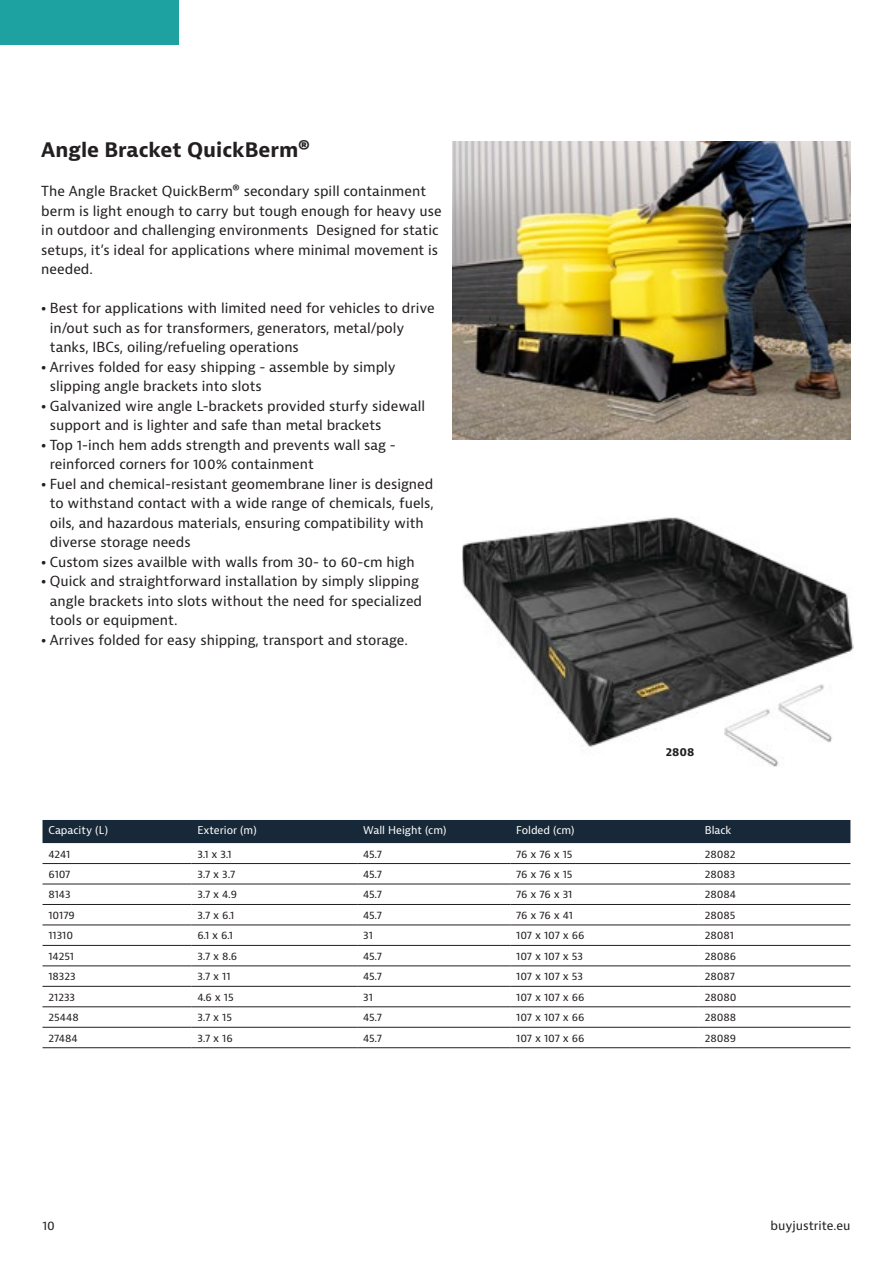
<style>
.page{position:relative;width:893px;height:1263px;background:#fff}
.page>*{position:absolute;margin:0;border:0;box-sizing:border-box;transform-origin:0 0}
.Small_Product_Titles{font:700 19.5px "Bernina Sans";color:#231f20}
.t1{font:13.5px/19.5px "Bernina Sans";color:#231f20}
.t2{font:12px "Bernina Sans";color:#231f20}
.Basic_Bold_centered{font:700 11.25px "Bernina Sans";color:#231f20}
.table_text{font:10.5px "Bernina Sans";letter-spacing:-.005em;color:#231f20}
.table_titles{font:10.5px "Bernina Sans";color:#fff}
.s1{font-weight:800}
</style>
<div class="page">
<img style="left:452px;top:142px;width:398px;height:297px">
<img style="left:462px;top:517px;width:391px;height:250px">
<div style="left:0;top:0;width:178px;height:44px;background:#1ea2a1"></div>
<div style="left:43px;top:820px;width:807px;height:23px;background:#172938"></div>
<hr style="left:43px;top:863px;width:148px;height:1px;background:#231f20">
<hr style="left:191px;top:863px;width:166px;height:1px;background:#231f20">
<hr style="left:357px;top:863px;width:153px;height:1px;background:#231f20">
<hr style="left:510px;top:863px;width:189px;height:1px;background:#231f20">
<hr style="left:699px;top:863px;width:151px;height:1px;background:#231f20">
<hr style="left:43px;top:884px;width:148px;height:1px;background:#231f20">
<hr style="left:191px;top:884px;width:166px;height:1px;background:#231f20">
<hr style="left:357px;top:884px;width:153px;height:1px;background:#231f20">
<hr style="left:510px;top:884px;width:189px;height:1px;background:#231f20">
<hr style="left:699px;top:884px;width:151px;height:1px;background:#231f20">
<hr style="left:43px;top:904px;width:148px;height:1px;background:#231f20">
<hr style="left:191px;top:904px;width:166px;height:1px;background:#231f20">
<hr style="left:357px;top:904px;width:153px;height:1px;background:#231f20">
<hr style="left:510px;top:904px;width:189px;height:1px;background:#231f20">
<hr style="left:699px;top:904px;width:151px;height:1px;background:#231f20">
<hr style="left:43px;top:924px;width:148px;height:1px;background:#231f20">
<hr style="left:191px;top:924px;width:166px;height:1px;background:#231f20">
<hr style="left:357px;top:924px;width:153px;height:1px;background:#231f20">
<hr style="left:510px;top:924px;width:189px;height:1px;background:#231f20">
<hr style="left:699px;top:924px;width:151px;height:1px;background:#231f20">
<hr style="left:43px;top:945px;width:148px;height:1px;background:#231f20">
<hr style="left:191px;top:945px;width:166px;height:1px;background:#231f20">
<hr style="left:357px;top:945px;width:153px;height:1px;background:#231f20">
<hr style="left:510px;top:945px;width:189px;height:1px;background:#231f20">
<hr style="left:699px;top:945px;width:151px;height:1px;background:#231f20">
<hr style="left:43px;top:965px;width:148px;height:1px;background:#231f20">
<hr style="left:191px;top:965px;width:166px;height:1px;background:#231f20">
<hr style="left:357px;top:965px;width:153px;height:1px;background:#231f20">
<hr style="left:510px;top:965px;width:189px;height:1px;background:#231f20">
<hr style="left:699px;top:965px;width:151px;height:1px;background:#231f20">
<hr style="left:43px;top:986px;width:148px;height:1px;background:#231f20">
<hr style="left:191px;top:986px;width:166px;height:1px;background:#231f20">
<hr style="left:357px;top:986px;width:153px;height:1px;background:#231f20">
<hr style="left:510px;top:986px;width:189px;height:1px;background:#231f20">
<hr style="left:699px;top:986px;width:151px;height:1px;background:#231f20">
<hr style="left:43px;top:1006px;width:148px;height:1px;background:#231f20">
<hr style="left:191px;top:1006px;width:166px;height:1px;background:#231f20">
<hr style="left:357px;top:1006px;width:153px;height:1px;background:#231f20">
<hr style="left:510px;top:1006px;width:189px;height:1px;background:#231f20">
<hr style="left:699px;top:1006px;width:151px;height:1px;background:#231f20">
<hr style="left:43px;top:1027px;width:148px;height:1px;background:#231f20">
<hr style="left:191px;top:1027px;width:166px;height:1px;background:#231f20">
<hr style="left:357px;top:1027px;width:153px;height:1px;background:#231f20">
<hr style="left:510px;top:1027px;width:189px;height:1px;background:#231f20">
<hr style="left:699px;top:1027px;width:151px;height:1px;background:#231f20">
<hr style="left:43px;top:1047px;width:148px;height:1px;background:#231f20">
<hr style="left:191px;top:1047px;width:166px;height:1px;background:#231f20">
<hr style="left:357px;top:1047px;width:153px;height:1px;background:#231f20">
<hr style="left:510px;top:1047px;width:189px;height:1px;background:#231f20">
<hr style="left:699px;top:1047px;width:151px;height:1px;background:#231f20">
<p class="Small_Product_Titles" style="left:41px;top:138px;width:270px">Angle Bracket QuickBerm®</p>
<p class="t1" style="left:41px;top:182px;width:402px">The Angle Bracket QuickBerm® secondary spill containment berm is light enough to carry but tough enough for heavy use in outdoor and challenging environments Designed for static setups, it’s ideal for applications where minimal movement is needed.</p>
<p class="t1" style="left:50px;top:299px;width:387px;text-indent:-9px"><span class="s1">•</span> Best for applications with limited need for vehicles to drive in/out such as for transformers, generators, metal/poly tanks, IBCs, oiling/refueling operations</p>
<p class="t1" style="left:50px;top:357px;width:348px;text-indent:-9px"><span class="s1">•</span> Arrives folded for easy shipping - assemble by simply slipping angle brackets into slots</p>
<p class="t1" style="left:50px;top:396px;width:377px;text-indent:-9px"><span class="s1">•</span> Galvanized wire angle L-brackets provided sturfy sidewall support and is lighter and safe than metal brackets</p>
<p class="t1" style="left:50px;top:435px;width:348px;text-indent:-9px"><span class="s1">•</span> Top 1-inch hem adds strength and prevents wall sag - reinforced corners for 100% containment</p>
<p class="t1" style="left:50px;top:474px;width:385px;text-indent:-9px"><span class="s1">•</span> Fuel and chemical-resistant geomembrane liner is designed to withstand contact with a wide range of chemicals, fuels, oils, and hazardous materials, ensuring compatibility with diverse storage needs</p>
<p class="t1" style="left:41px;top:552px;width:375px"><span class="s1">•</span> Custom sizes availble with walls from 30- to 60-cm high</p>
<p class="t1" style="left:50px;top:572px;width:374px;text-indent:-9px"><span class="s1">•</span> Quick and straightforward installation by simply slipping angle brackets into slots without the need for specialized tools or equipment.</p>
<p class="t1" style="left:41px;top:630px;width:368px"><span class="s1">•</span> Arrives folded for easy shipping, transport and storage.</p>
<p class="Basic_Bold_centered" style="left:666px;top:745px;width:30px">2808</p>
<p class="table_titles" style="left:49px;top:824px;width:61px">Capacity (L)</p>
<p class="table_titles" style="left:197px;top:824px;width:61px">Exterior (m)</p>
<p class="table_titles" style="left:363px;top:824px;width:85px">Wall Height (cm)</p>
<p class="table_titles" style="left:516px;top:824px;width:60px">Folded (cm)</p>
<p class="table_titles" style="left:705px;top:824px;width:28px">Black</p>
<p class="table_text" style="left:49px;top:847px;width:23px">4241</p>
<p class="table_text" style="left:197px;top:847px;width:36px">3.1 x 3.1</p>
<p class="table_text" style="left:363px;top:847px;width:20px">45.7</p>
<p class="table_text" style="left:516px;top:847px;width:58px">76 x 76 x 15</p>
<p class="table_text" style="left:705px;top:847px;width:32px">28082</p>
<p class="table_text" style="left:49px;top:867px;width:24px">6107</p>
<p class="table_text" style="left:197px;top:867px;width:39px">3.7 x 3.7</p>
<p class="table_text" style="left:363px;top:867px;width:20px">45.7</p>
<p class="table_text" style="left:516px;top:867px;width:58px">76 x 76 x 15</p>
<p class="table_text" style="left:705px;top:867px;width:32px">28083</p>
<p class="table_text" style="left:49px;top:888px;width:24px">8143</p>
<p class="table_text" style="left:197px;top:888px;width:41px">3.7 x 4.9</p>
<p class="table_text" style="left:363px;top:888px;width:20px">45.7</p>
<p class="table_text" style="left:516px;top:888px;width:58px">76 x 76 x 31</p>
<p class="table_text" style="left:705px;top:888px;width:33px">28084</p>
<p class="table_text" style="left:49px;top:908px;width:28px">10179</p>
<p class="table_text" style="left:197px;top:908px;width:38px">3.7 x 6.1</p>
<p class="table_text" style="left:363px;top:908px;width:20px">45.7</p>
<p class="table_text" style="left:516px;top:908px;width:58px">76 x 76 x 41</p>
<p class="table_text" style="left:705px;top:908px;width:32px">28085</p>
<p class="table_text" style="left:49px;top:929px;width:26px">11310</p>
<p class="table_text" style="left:197px;top:929px;width:37px">6.1 x 6.1</p>
<p class="table_text" style="left:363px;top:929px;width:11px">31</p>
<p class="table_text" style="left:516px;top:929px;width:70px">107 x 107 x 66</p>
<p class="table_text" style="left:705px;top:929px;width:31px">28081</p>
<p class="table_text" style="left:49px;top:949px;width:27px">14251</p>
<p class="table_text" style="left:197px;top:949px;width:41px">3.7 x 8.6</p>
<p class="table_text" style="left:363px;top:949px;width:20px">45.7</p>
<p class="table_text" style="left:516px;top:949px;width:68px">107 x 107 x 53</p>
<p class="table_text" style="left:705px;top:949px;width:33px">28086</p>
<p class="table_text" style="left:49px;top:970px;width:29px">18323</p>
<p class="table_text" style="left:197px;top:970px;width:35px">3.7 x 11</p>
<p class="table_text" style="left:363px;top:970px;width:20px">45.7</p>
<p class="table_text" style="left:516px;top:970px;width:68px">107 x 107 x 53</p>
<p class="table_text" style="left:705px;top:970px;width:32px">28087</p>
<p class="table_text" style="left:49px;top:990px;width:28px">21233</p>
<p class="table_text" style="left:197px;top:990px;width:38px">4.6 x 15</p>
<p class="table_text" style="left:363px;top:990px;width:11px">31</p>
<p class="table_text" style="left:516px;top:990px;width:70px">107 x 107 x 66</p>
<p class="table_text" style="left:705px;top:990px;width:33px">28080</p>
<p class="table_text" style="left:49px;top:1010px;width:32px">25448</p>
<p class="table_text" style="left:197px;top:1010px;width:36px">3.7 x 15</p>
<p class="table_text" style="left:363px;top:1010px;width:20px">45.7</p>
<p class="table_text" style="left:516px;top:1010px;width:70px">107 x 107 x 66</p>
<p class="table_text" style="left:705px;top:1010px;width:33px">28088</p>
<p class="table_text" style="left:49px;top:1031px;width:31px">27484</p>
<p class="table_text" style="left:197px;top:1031px;width:37px">3.7 x 16</p>
<p class="table_text" style="left:363px;top:1031px;width:20px">45.7</p>
<p class="table_text" style="left:516px;top:1031px;width:70px">107 x 107 x 66</p>
<p class="table_text" style="left:705px;top:1031px;width:33px">28089</p>
<p class="t2" style="left:43px;top:1218px;width:14px">10</p>
<p class="t2" style="left:770px;top:1218px;width:81px">buyjustrite.eu</p>
</div>
